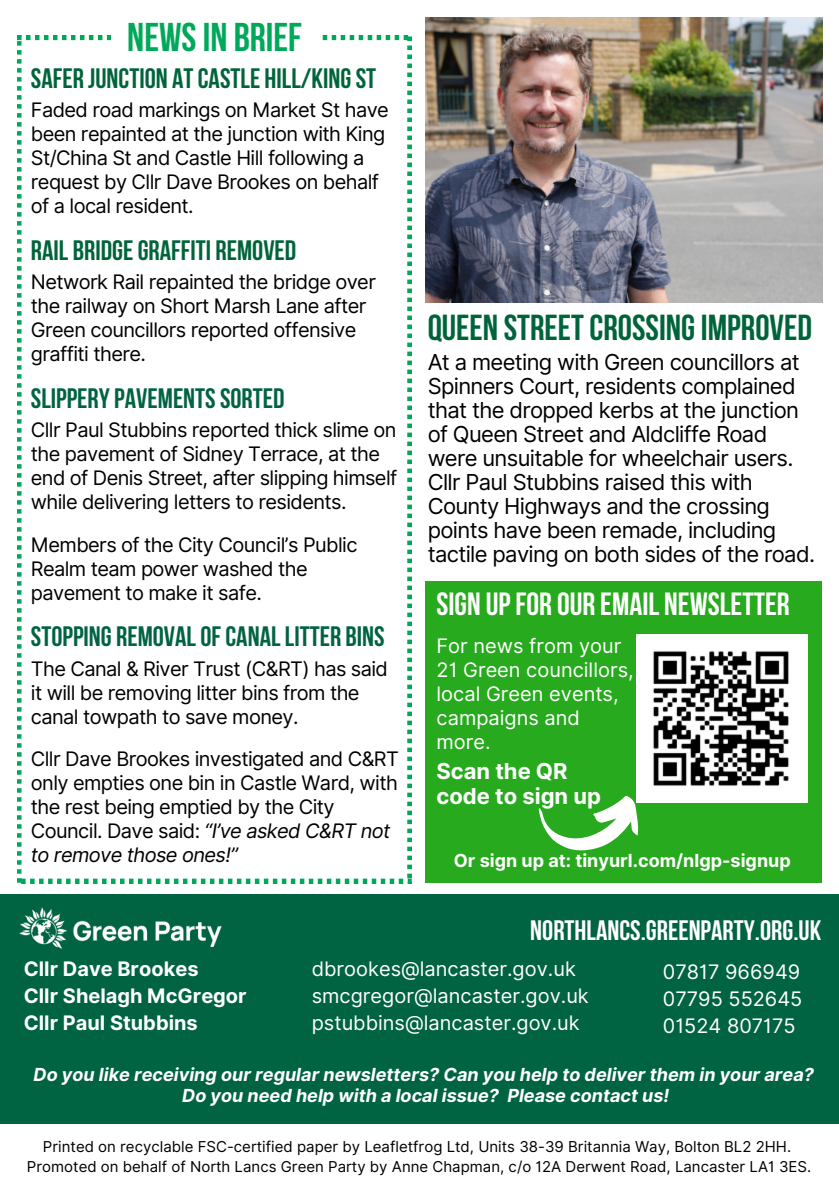
<style>
.page{position:relative;width:839px;height:1191px;background:#fff}
.page>*{position:absolute;margin:0;border:0;box-sizing:border-box;transform-origin:0 0}
.t1{font:700 40px "Bebas Neue";color:#00a85a}
.t2{font:700 36px "Bebas Neue";color:#00643b}
.t3{font:700 32px "Bebas Neue";color:#fff}
.t4{font:700 28px "Bebas Neue";color:#00643b}
.t5{font:700 28px "Bebas Neue";color:#006341}
.t6{font:700 28px "Bebas Neue";color:#fff}
.t7{font:22px/24px "Inter";letter-spacing:-.03em;color:#000}
.t8{font:700 22px/25.6px "Inter";color:#fff}
.t9{font:20px/24px "Inter";letter-spacing:-.03em;color:#000}
.t10{font:20px/24px "Inter";color:#fff}
.t11{font:700 20px "Inter";color:#fff}
.t12{font:italic 700 18px "Inter";color:#fff}
.t13{font:700 18px "Inter";color:#fff}
.t14{font:15px "Inter";color:#000}
.s1{font-style:italic}
</style>
<div class="page">
<div style="left:0;top:894px;width:838px;height:230px;background:#006341"></div>
<div style="left:426px;top:581px;width:396px;height:302px;background:#28aa1e"></div>
<img style="left:637px;top:635px;width:170px;height:168px">
<svg style="left:538px;top:762px;width:113px;height:89px"></svg>
<svg style="left:17px;top:36px;width:395px;height:847px"></svg>
<img style="left:19px;top:907px;width:203px;height:42px">
<img style="left:426px;top:17px;width:396px;height:285px">
<div style="left:111px;top:13px;width:208px;height:56px;background:#fff"></div>
<p class="t1" style="left:127px;top:21px;width:176px">NEWSIN BRIEF</p>
<p class="t4" style="left:31px;top:67px;width:347px">SAFER JUNCTION ATCASTLE HILL/KINGST</p>
<p class="t9" style="left:31px;top:98px;width:359px">Faded road markings on Market St have been repainted at the junction with King St/China St and Castle Hill following a request by Cllr Dave Brookes on behalf of a local resident.</p>
<p class="t4" style="left:31px;top:239px;width:267px">RAIL BRIDGEGRAFFITI REMOVED</p>
<p class="t9" style="left:31px;top:270px;width:346px">Network Rail repainted the bridge over the railway on Short Marsh Lane after<br>Green councillors reported offensive graffiti there.</p>
<p class="t5" style="left:31px;top:387px;width:255px">SLIPPERYPAVEMENTS SORTED</p>
<p class="t9" style="left:31px;top:418px;width:368px">Cllr Paul Stubbins reported thick slime on the pavement of Sidney Terrace, at the end of Denis Street, after slipping himself while delivering letters to residents.</p>
<p class="t9" style="left:31px;top:532px;width:328px">Members of the City Council’s Public<br>Realm team power washed the pavement to make it safe.</p>
<p class="t5" style="left:31px;top:625px;width:355px">STOPPING REMOVALOFCANALLITTER BINS</p>
<p class="t9" style="left:31px;top:656px;width:358px">The Canal &amp; River Trust (C&amp;RT) has said it will be removing litter bins from the canal towpath to save money.</p>
<p class="t9" style="left:31px;top:747px;width:369px">Cllr Dave Brookes investigated and C&amp;RT only empties one bin in Castle Ward, with the rest being emptied by the City Council. Dave said: <span class="s1">“I’ve asked C&amp;RT not to remove those ones!”</span></p>
<p class="t2" style="left:427px;top:313px;width:386px">QUEEN STREET CROSSINGIMPROVED</p>
<p class="t7" style="left:427px;top:350px;width:389px">At a meeting with Green councillors at Spinners Court, residents complained that the dropped kerbs at the junction of Queen Street and Aldcliffe Road were unsuitable for wheelchair users.<br>Cllr Paul Stubbins raised this with County Highways and the crossing points have been remade, including tactile paving on both sides of the road.</p>
<p class="t3" style="left:436px;top:591px;width:355px">SIGN UPFOR OUR EMAIL NEWSLETTER</p>
<p class="t10" style="left:436px;top:634px;width:199px">For news from your<br>21 Green councillors, local Green events, campaigns and more.</p>
<p class="t8" style="left:436px;top:758px;width:166px">Scan the QR code to sign up</p>
<p class="t13" style="left:454px;top:850px;width:338px">Or sign up at: tinyurl.com/nlgp-signup</p>
<p class="t6" style="left:530px;top:919px;width:292px">NORTHLANCS.GREENPARTY.ORG.UK</p>
<p class="t11" style="left:24px;top:957px;width:176px">Cllr Dave Brookes</p>
<p class="t11" style="left:24px;top:984px;width:224px">Cllr Shelagh McGregor</p>
<p class="t11" style="left:24px;top:1011px;width:175px">Cllr Paul Stubbins</p>
<p class="t12" style="left:34px;top:1064px;width:781px">Do you like receiving our regular newsletters? Can you help to deliver them in your area?</p>
<p class="t12" style="left:182px;top:1085px;width:488px">Do you need help with a local issue? Please contact us!</p>
<p class="t10" style="left:312px;top:957px;width:265px">dbrookes@lancaster.gov.uk</p>
<p class="t10" style="left:312px;top:984px;width:278px">smcgregor@lancaster.gov.uk</p>
<p class="t10" style="left:312px;top:1011px;width:269px">pstubbins@lancaster.gov.uk</p>
<p class="t10" style="left:663px;top:960px;width:139px">07817 966949</p>
<p class="t10" style="left:663px;top:987px;width:141px">07795 552645</p>
<p class="t10" style="left:663px;top:1014px;width:134px">01524 807175</p>
<p class="t14" style="left:43px;top:1137px;width:749px">Printed on recyclable FSC-certified paper by Leafletfrog Ltd, Units 38-39 Britannia Way, Bolton BL2 2HH.</p>
<p class="t14" style="left:27px;top:1157px;width:785px">Promoted on behalf of North Lancs Green Party by Anne Chapman, c/o 12A Derwent Road, Lancaster LA1 3ES.</p>
</div>
